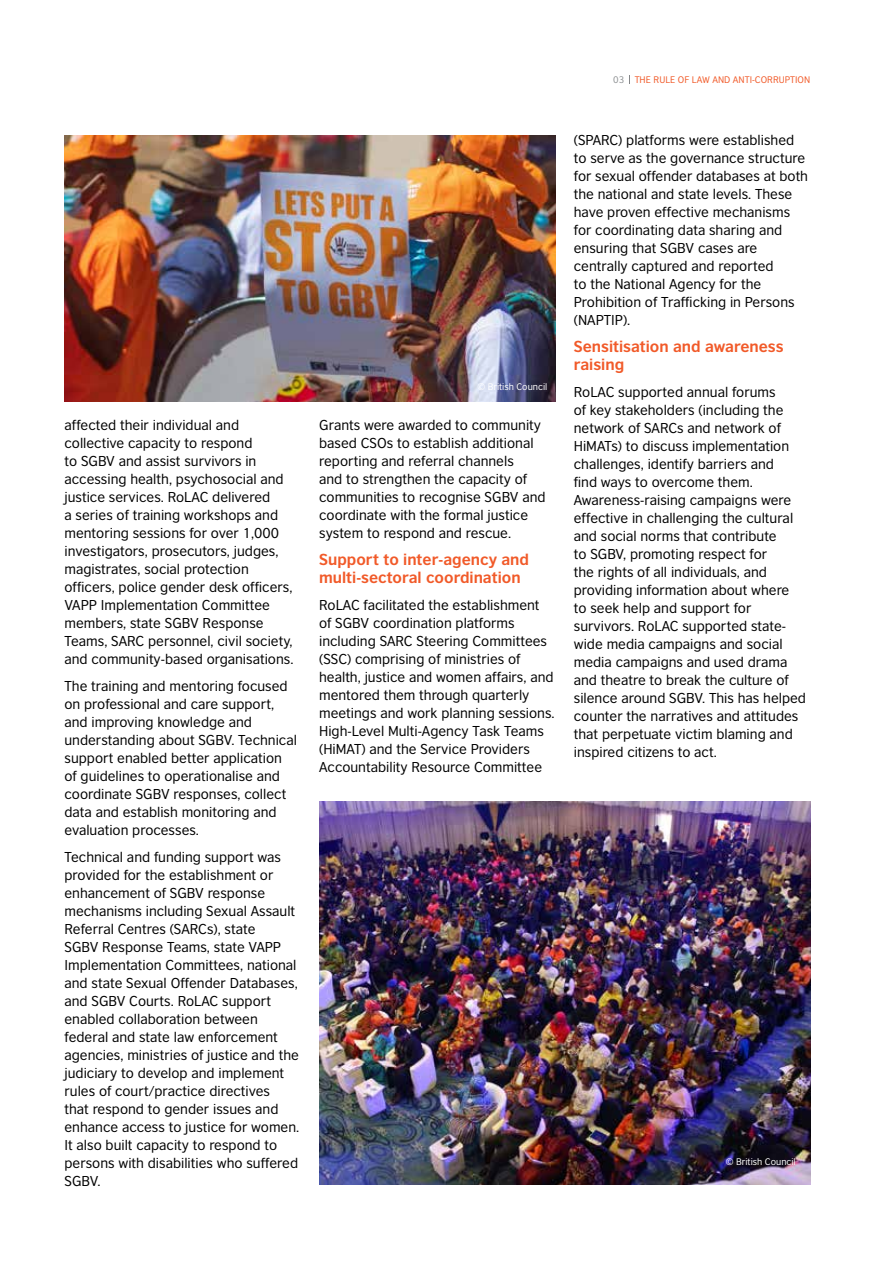
<style>
.page{position:relative;width:893px;height:1263px;background:#fff}
.page>*{position:absolute;margin:0;border:0;box-sizing:border-box;transform-origin:0 0}
.t1{font:700 15px/18px "British Council Sans";color:#f15a29}
.t2{font:13.5px/18px "British Council Sans";color:#000}
.t3{font:9px "British Council Sans";color:#f15a29}
.t4{font:9px "British Council Sans";color:#fff}
.s1{color:#8e9193}
</style>
<div class="page">
<img style="left:64px;top:135px;width:492px;height:267px">
<img style="left:319px;top:801px;width:491px;height:384px">
<p class="t3" style="left:613px;top:72px;width:199px"><span class="s1">03</span> THE RULE OF LAW AND ANTI-CORRUPTION</p>
<p class="t2" style="left:64px;top:415px;width:230px">affected their individual and collective capacity to respond<br>to SGBV and assist survivors in accessing health, psychosocial and justice services. RoLAC delivered<br>a series of training workshops and mentoring sessions for over 1,000 investigators, prosecutors, judges, magistrates, social protection officers, police gender desk officers, VAPP Implementation Committee members, state SGBV Response Teams, SARC personnel, civil society, and community-based organisations.</p>
<p class="t2" style="left:64px;top:676px;width:234px">The training and mentoring focused on professional and care support, and improving knowledge and understanding about SGBV. Technical support enabled better application of guidelines to operationalise and coordinate SGBV responses, collect data and establish monitoring and evaluation processes.</p>
<p class="t2" style="left:64px;top:847px;width:236px">Technical and funding support was provided for the establishment or enhancement of SGBV response mechanisms including Sexual Assault Referral Centres (SARCs), state<br>SGBV Response Teams, state VAPP Implementation Committees, national and state Sexual Offender Databases, and SGBV Courts. RoLAC support enabled collaboration between federal and state law enforcement agencies, ministries of justice and the judiciary to develop and implement rules of court/practice directives<br>that respond to gender issues and enhance access to justice for women.<br>It also built capacity to respond to persons with disabilities who suffered SGBV.</p>
<p class="t4" style="left:477px;top:379px;width:71px">© British Council</p>
<p class="t2" style="left:319px;top:415px;width:228px">Grants were awarded to community based CSOs to establish additional reporting and referral channels<br>and to strengthen the capacity of communities to recognise SGBV and coordinate with the formal justice system to respond and rescue.</p>
<p class="t1" style="left:319px;top:549px;width:211px">Support to inter-agency and multi-sectoral coordination</p>
<p class="t2" style="left:319px;top:595px;width:237px">RoLAC facilitated the establishment of SGBV coordination platforms including SARC Steering Committees (SSC) comprising of ministries of health, justice and women affairs, and mentored them through quarterly meetings and work planning sessions.<br>High-Level Multi-Agency Task Teams (HiMAT) and the Service Providers Accountability Resource Committee</p>
<p class="t2" style="left:574px;top:130px;width:236px">(SPARC) platforms were established to serve as the governance structure for sexual offender databases at both the national and state levels. These have proven effective mechanisms for coordinating data sharing and ensuring that SGBV cases are centrally captured and reported<br>to the National Agency for the<br>Prohibition of Trafficking in Persons (NAPTIP).</p>
<p class="t1" style="left:574px;top:336px;width:211px">Sensitisation and awareness raising</p>
<p class="t2" style="left:574px;top:382px;width:234px">RoLAC supported annual forums<br>of key stakeholders (including the network of SARCs and network of HiMATs) to discuss implementation challenges, identify barriers and<br>find ways to overcome them.<br>Awareness-raising campaigns were effective in challenging the cultural and social norms that contribute<br>to SGBV, promoting respect for<br>the rights of all individuals, and providing information about where<br>to seek help and support for survivors. RoLAC supported state&shy;wide media campaigns and social media campaigns and used drama and theatre to break the culture of silence around SGBV. This has helped counter the narratives and attitudes that perpetuate victim blaming and inspired citizens to act.</p>
<p class="t4" style="left:726px;top:1154px;width:71px">© British Council</p>
</div>
